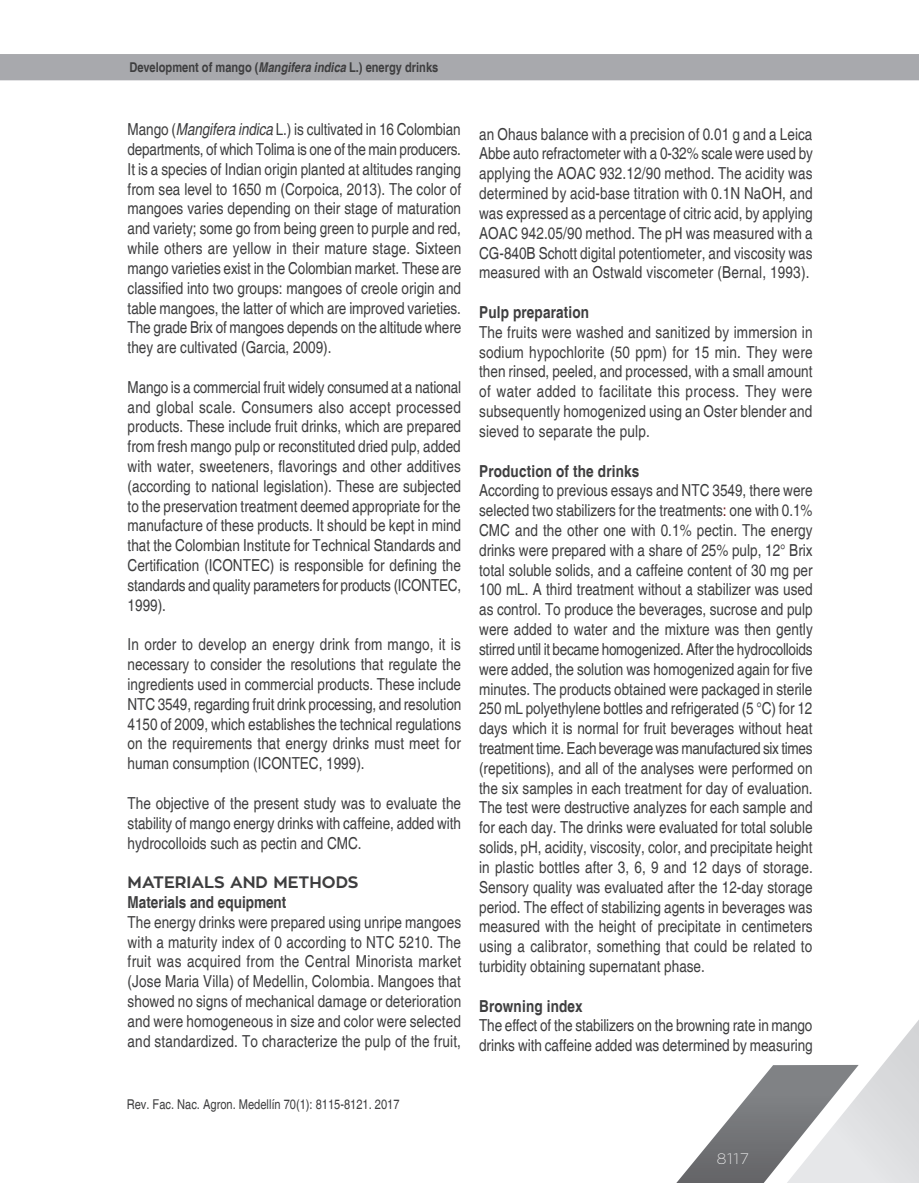
<style>
.page{position:relative;width:919px;height:1183px;background:#fff}
.page>*{position:absolute;margin:0;border:0;box-sizing:border-box;transform-origin:0 0}
.t1{font:condensed 16.5px/19.8px "Helvetica";color:#3e3e3f;text-align:justify}
.t2{font:700 condensed 16.5px "Helvetica";letter-spacing:.01em;color:#3e3e3f}
.t3{font:700 16.5px "Zona Pro";color:#3e3e3f}
.t4{font:100 15px "Zona Pro";color:#fff}
.t5{font:700 condensed 13.5px "Helvetica";color:#3e3e3f}
.t6{font:condensed 13.5px "Helvetica";color:#3e3e3f}
.s1{font-style:italic}
.s2{color:#7a171a}
</style>
<div class="page">
<svg style="left:677px;top:1021px;width:241px;height:161px"></svg>
<div style="left:0;top:54px;width:918px;height:26px;background:#a8a9ad"></div>
<p class="t5" style="left:129px;top:59px;width:310px">Development of mango (<span class="s1">Mangifera indica</span> L.) energy drinks</p>
<p class="t1" style="left:128px;top:120px;width:335px">Mango (<span class="s1">Mangifera indica</span> L.) is cultivated in 16 Colombian departments, of which Tolima is one of the main producers.<br>It is a species of Indian origin planted at altitudes ranging from sea level to 1650 m (Corpoica, 2013). The color of mangoes varies depending on their stage of maturation and variety; some go from being green to purple and red, while others are yellow in their mature stage. Sixteen mango varieties exist in the Colombian market. These are classified into two groups: mangoes of creole origin and table mangoes, the latter of which are improved varieties.<br>The grade Brix of mangoes depends on the altitude where they are cultivated (Garcia, 2009).</p>
<p class="t1" style="left:128px;top:377px;width:335px">Mango is a commercial fruit widely consumed at a national and global scale. Consumers also accept processed products. These include fruit drinks, which are prepared from fresh mango pulp or reconstituted dried pulp, added with water, sweeteners, flavorings and other additives (according to national legislation). These are subjected to the preservation treatment deemed appropriate for the manufacture of these products. It should be kept in mind that the Colombian Institute for Technical Standards and Certification (ICONTEC) is responsible for defining the standards and quality parameters for products (ICONTEC, 1999).</p>
<p class="t1" style="left:128px;top:634px;width:335px">In order to develop an energy drink from mango, it is necessary to consider the resolutions that regulate the ingredients used in commercial products. These include NTC 3549, regarding fruit drink processing, and resolution 4150 of 2009, which establishes the technical regulations on the requirements that energy drinks must meet for human consumption (ICONTEC, 1999).</p>
<p class="t1" style="left:128px;top:793px;width:335px">The objective of the present study was to evaluate the stability of mango energy drinks with caffeine, added with hydrocolloids such as pectin and CMC.</p>
<p class="t3" style="left:128px;top:871px;width:232px">MATERIALS AND METHODS</p>
<p class="t2" style="left:128px;top:891px;width:160px">Materials and equipment</p>
<p class="t1" style="left:128px;top:912px;width:335px">The energy drinks were prepared using unripe mangoes with a maturity index of 0 according to NTC 5210. The fruit was acquired from the Central Minorista market (Jose Maria Villa) of Medellin, Colombia. Mangoes that showed no signs of mechanical damage or deterioration and were homogeneous in size and color were selected and standardized. To characterize the pulp of the fruit,</p>
<p class="t6" style="left:127px;top:1095px;width:274px">Rev. Fac. Nac. Agron. Medellín 70(1): 8115-8121. 2017</p>
<p class="t1" style="left:479px;top:124px;width:335px">an Ohaus balance with a precision of 0.01 g and a Leica Abbe auto refractometer with a 0-32% scale were used by applying the AOAC 932.12/90 method. The acidity was determined by acid-base titration with 0.1N NaOH, and was expressed as a percentage of citric acid, by applying AOAC 942.05/90 method. The pH was measured with a CG-840B Schott digital potentiometer, and viscosity was measured with an Ostwald viscometer (Bernal, 1993).</p>
<p class="t2" style="left:479px;top:302px;width:111px">Pulp preparation</p>
<p class="t1" style="left:479px;top:322px;width:335px">The fruits were washed and sanitized by immersion in sodium hypochlorite (50 ppm) for 15 min. They were then rinsed, peeled, and processed, with a small amount of water added to facilitate this process. They were subsequently homogenized using an Oster blender and sieved to separate the pulp.</p>
<p class="t2" style="left:479px;top:460px;width:162px">Production of the drinks</p>
<p class="t1" style="left:479px;top:480px;width:335px">According to previous essays and NTC 3549, there were selected two stabilizers for the treatments<span class="s2">:</span> one with 0.1% CMC and the other one with 0.1% pectin. The energy drinks were prepared with a share of 25% pulp, 12° Brix total soluble solids, and a caffeine content of 30 mg per 100 mL. A third treatment without a stabilizer was used as control. To produce the beverages, sucrose and pulp were added to water and the mixture was then gently stirred until it became homogenized. After the hydrocolloids were added, the solution was homogenized again for five minutes. The products obtained were packaged in sterile 250 mL polyethylene bottles and refrigerated (5 °C) for 12 days which it is normal for fruit beverages without heat treatment time. Each beverage was manufactured six times (repetitions), and all of the analyses were performed on the six samples in each treatment for day of evaluation.<br>The test were destructive analyzes for each sample and for each day. The drinks were evaluated for total soluble solids, pH, acidity, viscosity, color, and precipitate height in plastic bottles after 3, 6, 9 and 12 days of storage.<br>Sensory quality was evaluated after the 12-day storage period. The effect of stabilizing agents in beverages was measured with the height of precipitate in centimeters using a calibrator, something that could be related to turbidity obtaining supernatant phase.</p>
<p class="t2" style="left:479px;top:995px;width:105px">Browning index</p>
<p class="t1" style="left:479px;top:1015px;width:335px">The effect of the stabilizers on the browning rate in mango drinks with caffeine added was determined by measuring</p>
<p class="t4" style="left:716px;top:1148px;width:33px">8117</p>
</div>
